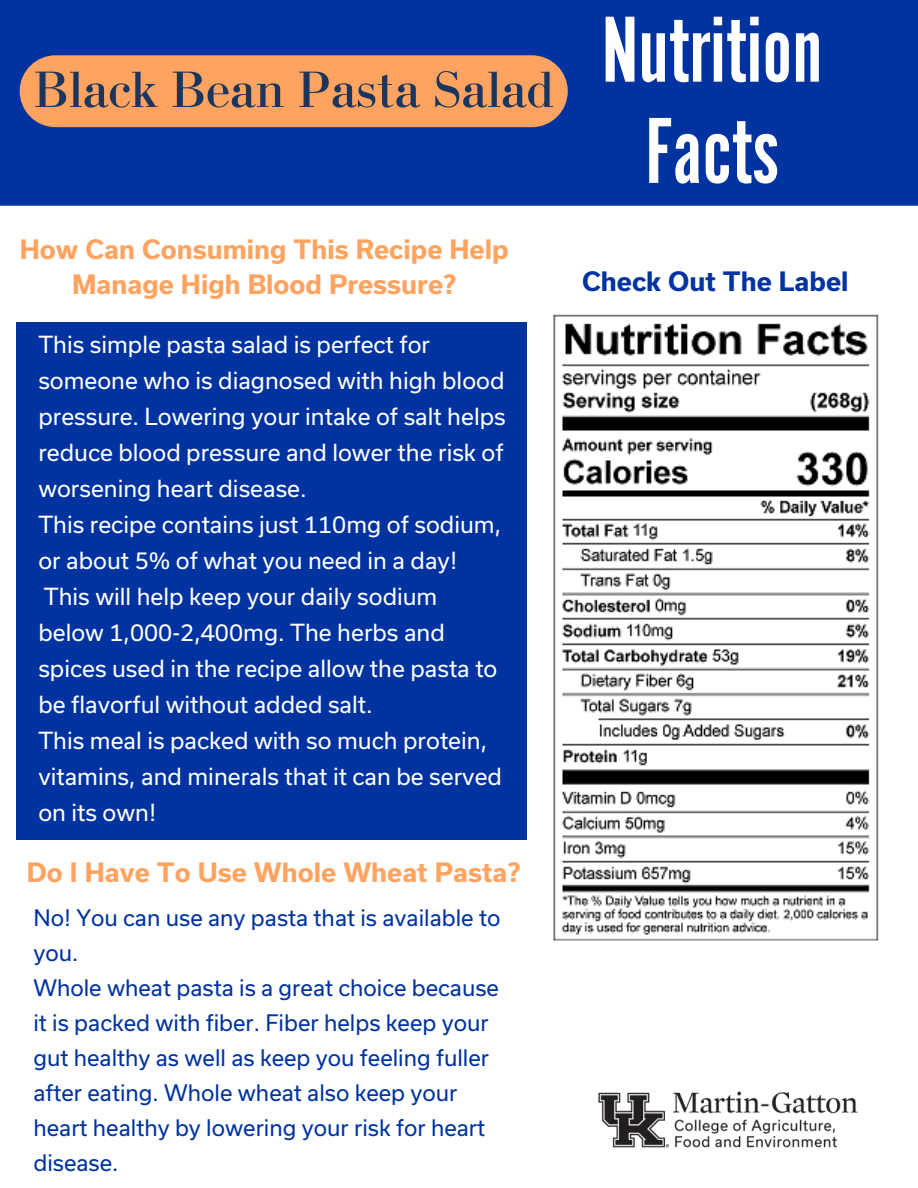
<style>
.page{position:relative;width:918px;height:1188px;background:#fff}
.page>*{position:absolute;margin:0;border:0;box-sizing:border-box;transform-origin:0 0}
.t1{font:97.5px "Alternate Got No 1 D";color:#fff}
.t2{font:54px "Bodoni C";color:#1b365d}
.t3{font:700 25.5px/34.8px "Usual";color:#ffa360;text-align:center}
.t4{font:700 25.5px "Usual";color:#0033a0}
.t5{font:22.5px/36px "Usual";color:#fff}
.t6{font:21.75px/34.8px "Usual";color:#0033a0}
</style>
<div class="page">
<div style="left:17px;top:322px;width:510px;height:518px;background:#0033a0"></div>
<img style="left:598px;top:1091px;width:260px;height:57px">
<img style="left:553px;top:314px;width:326px;height:627px">
<div style="left:0;top:0;width:918px;height:206px;background:#0033a0"></div>
<div style="left:20px;top:55px;width:548px;height:72px;background:#ffa360;border-radius:36px"></div>
<p class="t2" style="left:33px;top:61px;width:522px">Black Bean Pasta Salad</p>
<p class="t3" style="left:20px;top:231px;width:490px">How Can Consuming This Recipe Help<br>Manage High Blood Pressure?</p>
<p class="t5" style="left:38px;top:326px;width:469px">This simple pasta salad is perfect for someone who is diagnosed with high blood pressure. Lowering your intake of salt helps reduce blood pressure and lower the risk of worsening heart disease.</p>
<p class="t5" style="left:38px;top:506px;width:464px">This recipe contains just 110mg of sodium, or about 5% of what you need in a day!<br>This will help keep your daily sodium below 1,000-2,400mg. The herbs and spices used in the recipe allow the pasta to be flavorful without added salt.</p>
<p class="t5" style="left:38px;top:722px;width:465px">This meal is packed with so much protein, vitamins, and minerals that it can be served on its own!</p>
<p class="t3" style="left:27px;top:854px;width:495px">Do I Have To Use Whole Wheat Pasta?</p>
<p class="t6" style="left:33px;top:900px;width:468px">No! You can use any pasta that is available to you.</p>
<p class="t6" style="left:33px;top:970px;width:467px">Whole wheat pasta is a great choice because it is packed with fiber. Fiber helps keep your gut healthy as well as keep you feeling fuller after eating. Whole wheat also keep your heart healthy by lowering your risk for heart disease.</p>
<p class="t1" style="left:602px;top:-18px;width:222px">Nutrition</p>
<p class="t1" style="left:645px;top:83px;width:135px">Facts</p>
<p class="t4" style="left:582px;top:266px;width:268px">Check Out The Label</p>
</div>
